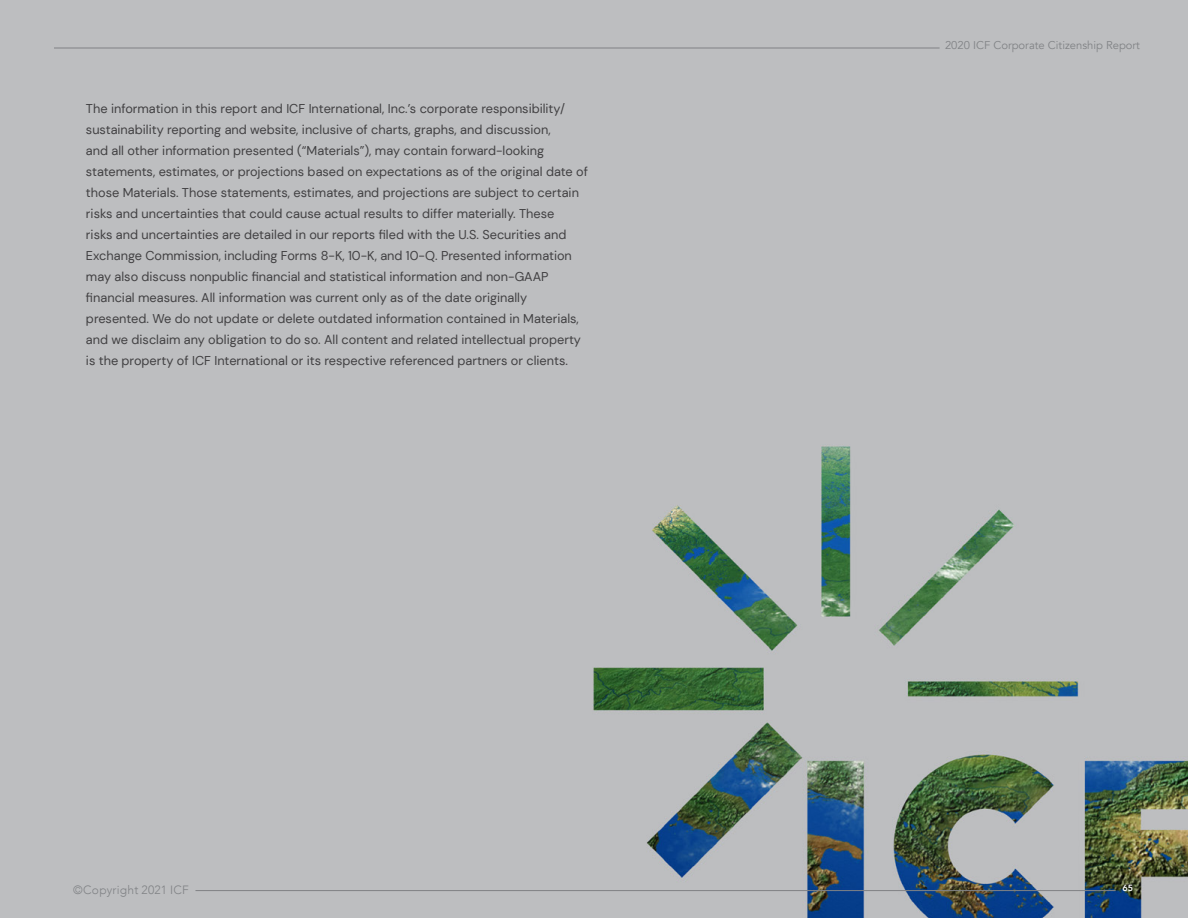
<style>
.page{position:relative;width:1188px;height:918px;background:#bdbec0}
.page>*{position:absolute;margin:0;border:0;box-sizing:border-box;transform-origin:0 0}
.t1{font:12.75px/21px "DM Sans";color:#414042}
.t2{font:300 12px "Avenir";letter-spacing:.02em;color:#808285}
.t3{font:11.25px "Avenir";color:#808285}
.t4{font:800 9px "Avenir";color:#fff}
</style>
<div class="page">
<img style="left:593px;top:446px;width:595px;height:472px">
<hr style="left:54px;top:48px;width:886px;height:1px;background:#808285">
<hr style="left:195px;top:890px;width:921px;height:1px;background:#808285">
<p class="t1" style="left:86px;top:98px;width:504px">The information in this report and ICF International, Inc.’s corporate responsibility/ sustainability reporting and website, inclusive of charts, graphs, and discussion,<br>and all other information presented (“Materials”), may contain forward-looking statements, estimates, or projections based on expectations as of the original date of those Materials. Those statements, estimates, and projections are subject to certain risks and uncertainties that could cause actual results to differ materially. These<br>risks and uncertainties are detailed in our reports filed with the U.S. Securities and Exchange Commission, including Forms 8-K, 10-K, and 10-Q. Presented information may also discuss nonpublic financial and statistical information and non-GAAP financial measures. All information was current only as of the date originally presented. We do not update or delete outdated information contained in Materials, and we disclaim any obligation to do so. All content and related intellectual property is the property of ICF International or its respective referenced partners or clients.</p>
<p class="t3" style="left:945px;top:38px;width:197px">2020 ICF Corporate Citizenship Report</p>
<p class="t2" style="left:73px;top:883px;width:117px">©Copyright 2021 ICF</p>
<p class="t4" style="left:1122px;top:881px;width:12px">65</p>
</div>
